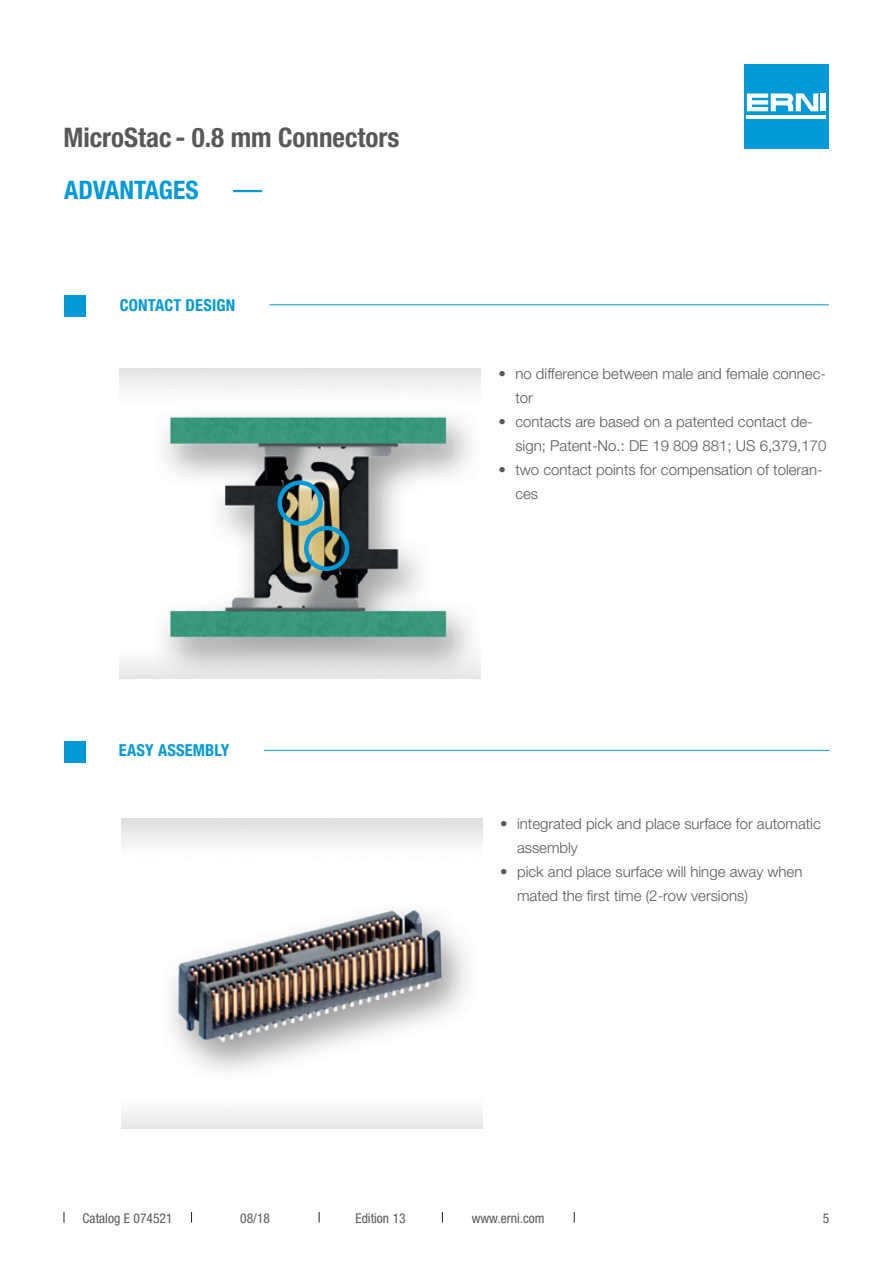
<style>
.page{position:relative;width:893px;height:1263px;background:#fff}
.page>*{position:absolute;margin:0;border:0;box-sizing:border-box;transform-origin:0 0}
.t1{font:700 condensed 27px "Helvetica Neue LT Pro";color:#57585a}
.t2{font:700 condensed 25.5px "Helvetica Neue LT Pro";color:#009ad9}
.t3{font:700 condensed 16.5px "Helvetica Neue LT Pro";letter-spacing:.01em;color:#009ad9}
.t4{font:300 15px/24px "Helvetica Neue LT Pro";color:#57585a}
.t5{font:condensed 13.5px "Helvetica Neue LT Pro";color:#57585a}
</style>
<div class="page">
<div style="left:744px;top:64px;width:85px;height:85px;background:#009ad9"></div>
<hr style="left:747px;top:115px;width:79px;height:4px;background:#fff">
<div style="left:821px;top:93px;width:5px;height:18px;background:#fff"></div>
<svg style="left:747px;top:93px;width:71px;height:18px"></svg>
<hr style="left:233px;top:190px;width:29px;height:2px;background:#009ad9">
<hr style="left:269px;top:304px;width:560px;height:1px;background:#009ad9">
<img style="left:119px;top:368px;width:362px;height:311px">
<div style="left:64px;top:296px;width:21px;height:21px;background:#009ad9"></div>
<hr style="left:264px;top:750px;width:566px;height:1px;background:#009ad9">
<img style="left:121px;top:818px;width:362px;height:311px">
<div style="left:64px;top:741px;width:22px;height:21px;background:#009ad9"></div>
<div style="left:304px;top:526px;width:45px;height:45px;border:4px solid #009ad9;border-radius:50%"></div>
<div style="left:277px;top:480px;width:46px;height:46px;border:4px solid #009ad9;border-radius:50%"></div>
<h1 class="t1" style="left:63px;top:121px;width:338px">MicroStac - 0.8 mm Connectors</h1>
<h2 class="t2" style="left:64px;top:175px;width:136px">ADVANTAGES</h2>
<p class="t3" style="left:120px;top:295px;width:117px">CONTACT DESIGN</p>
<p class="t3" style="left:119px;top:740px;width:112px">EASY ASSEMBLY</p>
<p class="t4" style="left:515px;top:361px;width:312px;text-indent:-17px">• no difference between male and female connec&shy;tor</p>
<p class="t4" style="left:515px;top:409px;width:312px;text-indent:-17px">• contacts are based on a patented contact de&shy;sign; Patent-No.: DE 19 809 881; US 6,379,170</p>
<p class="t4" style="left:515px;top:457px;width:309px;text-indent:-17px">• two contact points for compensation of toleran&shy;ces</p>
<p class="t4" style="left:517px;top:811px;width:305px;text-indent:-17px">• integrated pick and place surface for automatic assembly</p>
<p class="t4" style="left:517px;top:859px;width:287px;text-indent:-17px">• pick and place surface will hinge away when mated the first time (2-row versions)</p>
<p class="t5" style="left:83px;top:1210px;width:91px">Catalog E 074521</p>
<p class="t5" style="left:240px;top:1210px;width:31px">08/18</p>
<p class="t5" style="left:355px;top:1210px;width:52px">Edition 13</p>
<p class="t5" style="left:472px;top:1210px;width:74px">www.erni.com</p>
<p class="t5" style="left:823px;top:1210px;width:8px">5</p>
</div>
